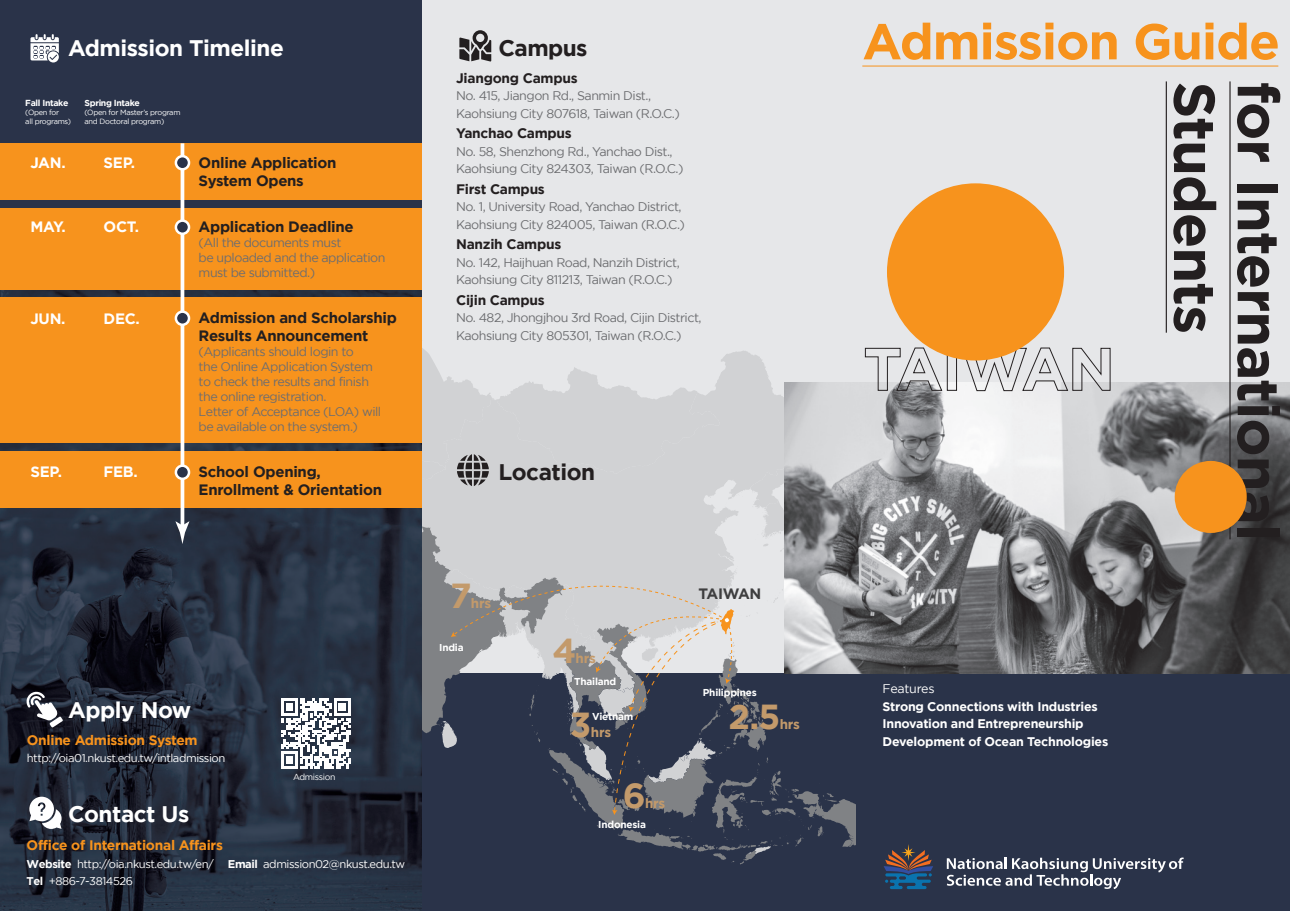
<style>
.page{position:relative;width:1290px;height:911px;background:#fff}
.page>*{position:absolute;margin:0;border:0;box-sizing:border-box;transform-origin:0 0}
.t1{font:700 57.88px/63.6px "Gotham";letter-spacing:-.02em;color:#231f20}
.t2{font:700 50.25px "Gotham";letter-spacing:-.02em;color:#f7931d}
.t3{font:700 34.62px "Gotham";color:#c39a6b}
.t4{font:700 22.5px "Gotham";letter-spacing:-.02em;color:#fff}
.t5{font:700 22.5px "Gotham";letter-spacing:-.025em;color:#231f20}
.t6{font:700 15px/18px "Gotham";letter-spacing:-.02em;color:#231f20}
.t7{font:700 15px "Gotham";letter-spacing:-.02em;color:#fff}
.t8{font:700 15px "Gotham";letter-spacing:-.02em;color:#3e3e3f}
.t9{font:700 13.75px "Gotham";letter-spacing:-.02em;color:#231f20}
.t10{font:700 13.75px "Gotham";letter-spacing:-.02em;color:#f7931d}
.t11{font:700 13.5px "Gotham";letter-spacing:-.02em;color:#c39a6b}
.t12{font:12.5px/15px "Gotham";letter-spacing:-.04em;color:#6c6d70}
.t13{font:700 12.5px/17.5px "Gotham";letter-spacing:-.02em;color:#fff}
.t14{font:12.5px "Gotham";letter-spacing:-.02em;color:#fff}
.t15{font:11.25px/17.5px "Gotham";letter-spacing:-.04em;color:#fff}
.t16{font:700 10px "Gotham";letter-spacing:-.02em;color:#fff}
.t17{font:700 8.75px "Gotham";letter-spacing:-.04em;color:#fff}
.t18{font:8.75px "Gotham";letter-spacing:-.04em;color:#fff}
.t19{font:7.5px/9px "Gotham";letter-spacing:-.04em;color:#fff}
.s1{font-weight:700}
</style>
<div class="page">
<div style="left:422px;top:0;width:868px;height:674px;background:#e6e7e9"></div>
<div style="left:422px;top:674px;width:868px;height:237px;background:#2a3349"></div>
<div style="left:0;top:0;width:422px;height:244px;background:#2a3349"></div>
<img style="left:0;top:289px;width:422px;height:622px">
<img style="left:856px;top:382px;width:434px;height:292px">
<svg style="left:865px;top:347px;width:77px;height:44px"></svg>
<div style="left:947px;top:348px;width:10px;height:42px;border:1px solid #231f20"></div>
<svg style="left:962px;top:347px;width:149px;height:44px"></svg>
<hr style="left:862px;top:66px;width:416px;height:1px;background:#f7931d">
<hr style="left:1229px;top:81px;width:1px;height:458px;background:#231f20">
<hr style="left:1166px;top:81px;width:1px;height:252px;background:#231f20">
<svg style="left:281px;top:698px;width:70px;height:70px"></svg>
<div style="left:0;top:143px;width:422px;height:57px;background:#f7931d"></div>
<div style="left:0;top:451px;width:422px;height:57px;background:#f7931d"></div>
<div style="left:0;top:208px;width:422px;height:81px;background:#f7931d"></div>
<div style="left:0;top:297px;width:422px;height:146px;background:#f7931d"></div>
<svg style="left:947px;top:857px;width:236px;height:32px"></svg>
<svg style="left:884px;top:844px;width:49px;height:45px"></svg>
<svg style="left:31px;top:34px;width:28px;height:28px"></svg>
<svg style="left:26px;top:691px;width:37px;height:36px"></svg>
<svg style="left:29px;top:796px;width:33px;height:33px"></svg>
<svg style="left:422px;top:348px;width:434px;height:516px"></svg>
<svg style="left:459px;top:30px;width:32px;height:31px"></svg>
<hr style="left:181px;top:143px;width:3px;height:386px;background:#fff">
<svg style="left:176px;top:521px;width:13px;height:23px"></svg>
<div style="left:176px;top:156px;width:13px;height:13px;background:#2a3349;border-radius:50%"></div>
<div style="left:175px;top:155px;width:15px;height:15px;border:2px solid #fff;border-radius:50%"></div>
<svg style="left:176px;top:221px;width:13px;height:13px"></svg>
<div style="left:175px;top:219px;width:15px;height:16px;border:2px solid #fff;border-radius:50%"></div>
<svg style="left:176px;top:312px;width:13px;height:13px"></svg>
<div style="left:175px;top:310px;width:15px;height:16px;border:2px solid #fff;border-radius:50%"></div>
<svg style="left:176px;top:466px;width:13px;height:13px"></svg>
<div style="left:175px;top:464px;width:15px;height:16px;border:2px solid #fff;border-radius:50%"></div>
<div style="left:887px;top:183px;width:177px;height:177px;background:#f7931d;border-radius:50%"></div>
<div style="left:1175px;top:461px;width:72px;height:72px;background:#f7931d;border-radius:50%"></div>
<h3 class="t4" style="left:68px;top:35px;width:217px">Admission Timeline</h3>
<h3 class="t5" style="left:498px;top:35px;width:91px">Campus</h3>
<p class="t17" style="left:25px;top:98px;width:45px">Fall Intake</p>
<p class="t19" style="left:25px;top:108px;width:47px">(Open for<br>all programs)</p>
<p class="t17" style="left:85px;top:98px;width:57px">Spring Intake</p>
<p class="t19" style="left:85px;top:108px;width:97px">(Open for Master’s program and Doctoral program)</p>
<p class="t7" style="left:30px;top:154px;width:37px">JAN.</p>
<p class="t7" style="left:104px;top:154px;width:33px">SEP.</p>
<p class="t7" style="left:30px;top:218px;width:37px">MAY.</p>
<p class="t7" style="left:104px;top:218px;width:37px">OCT.</p>
<p class="t7" style="left:30px;top:310px;width:37px">JUN.</p>
<p class="t7" style="left:104px;top:310px;width:38px">DEC.</p>
<p class="t7" style="left:30px;top:463px;width:33px">SEP.</p>
<p class="t7" style="left:104px;top:463px;width:36px">FEB.</p>
<p class="t6" style="left:199px;top:153px;width:139px">Online Application<br>System Opens</p>
<p class="t6" style="left:199px;top:217px;width:157px">Application Deadline</p>
<p class="t12" style="left:199px;top:235px;width:188px">(All the documents must<br>be uploaded and the application must be submitted.)</p>
<p class="t6" style="left:199px;top:308px;width:200px">Admission and Scholarship<br>Results Announcement</p>
<p class="t12" style="left:199px;top:344px;width:184px">(Applicants should login to<br>the Online Application System to check the results and finish the online registration.<br>Letter of Acceptance (LOA) will be available on the system.)</p>
<p class="t6" style="left:199px;top:462px;width:185px">School Opening,<br>Enrollment &amp; Orientation</p>
<p class="t9" style="left:456px;top:70px;width:123px">Jiangong Campus</p>
<p class="t12" style="left:456px;top:87px;width:225px;line-height:17.5px">No. 415, Jiangon Rd., Sanmin Dist.,<br>Kaohsiung City 807618, Taiwan (R.O.C.)</p>
<p class="t9" style="left:456px;top:125px;width:117px">Yanchao Campus</p>
<p class="t12" style="left:456px;top:142px;width:229px;line-height:17.5px">No. 58, Shenzhong Rd., Yanchao Dist.,<br>Kaohsiung City 824303, Taiwan (R.O.C.)</p>
<p class="t9" style="left:456px;top:181px;width:90px">First Campus</p>
<p class="t12" style="left:456px;top:198px;width:230px;line-height:17.5px">No. 1, University Road, Yanchao District,<br>Kaohsiung City 824005, Taiwan (R.O.C.)</p>
<p class="t9" style="left:456px;top:236px;width:107px">Nanzih Campus</p>
<p class="t12" style="left:456px;top:253px;width:225px;line-height:17.5px">No. 142, Haijhuan Road, Nanzih District,<br>Kaohsiung City 811213, Taiwan (R.O.C.)</p>
<p class="t9" style="left:456px;top:292px;width:90px">Cijin Campus</p>
<p class="t12" style="left:456px;top:309px;width:247px;line-height:17.5px">No. 482, Jhongjhou 3rd Road, Cijin District,<br>Kaohsiung City 805301, Taiwan (R.O.C.)</p>
<h3 class="t5" style="left:498px;top:459px;width:98px">Location</h3>
<h3 class="t3" style="left:450px;top:576px;width:23px">7</h3>
<p class="t11" style="left:471px;top:595px;width:22px">hrs</p>
<p class="t16" style="left:439px;top:641px;width:26px">India</p>
<h3 class="t3" style="left:552px;top:631px;width:25px">4</h3>
<p class="t11" style="left:576px;top:650px;width:22px">hrs</p>
<p class="t16" style="left:574px;top:675px;width:44px">Thailand</p>
<p class="t8" style="left:698px;top:585px;width:64px">TAIWAN</p>
<p class="t16" style="left:703px;top:687px;width:55px">Philippines</p>
<h3 class="t4" style="left:68px;top:696px;width:125px">Apply Now</h3>
<p class="t16" style="left:592px;top:710px;width:43px">Vietnam</p>
<p class="t10" style="left:27px;top:732px;width:172px">Online Admission System</p>
<p class="t15" style="left:27px;top:749px;width:200px">http://oia01.nkust.edu.tw/intladmission</p>
<h3 class="t3" style="left:570px;top:704px;width:23px">3</h3>
<p class="t11" style="left:591px;top:724px;width:22px">hrs</p>
<p class="t18" style="left:293px;top:772px;width:44px">Admission</p>
<h3 class="t4" style="left:68px;top:800px;width:123px">Contact Us</h3>
<p class="t10" style="left:27px;top:837px;width:198px">Office of International Affairs</p>
<p class="t15" style="left:27px;top:855px;width:380px"><span class="s1">Website</span> http://oia.nkust.edu.tw/en/ <span class="s1">Email</span> admission02@nkust.edu.tw<br><span class="s1">Tel</span> +886-7-3814526</p>
<h3 class="t3" style="left:623px;top:775px;width:24px">6</h3>
<p class="t11" style="left:645px;top:795px;width:22px">hrs</p>
<p class="t16" style="left:598px;top:818px;width:49px">Indonesia</p>
<h3 class="t3" style="left:728px;top:696px;width:54px">2.5</h3>
<p class="t11" style="left:780px;top:716px;width:22px">hrs</p>
<h2 class="t2" style="left:862px;top:13px;width:419px">Admission Guide</h2>
<h1 class="t1" style="left:1291px;top:81px;width:461px;rotate:90deg">for International<br>Students</h1>
<p class="t14" style="left:882px;top:682px;width:54px">Features</p>
<p class="t13" style="left:882px;top:697px;width:227px">Strong Connections with Industries<br>Innovation and Entrepreneurship<br>Development of Ocean Technologies</p>
</div>
